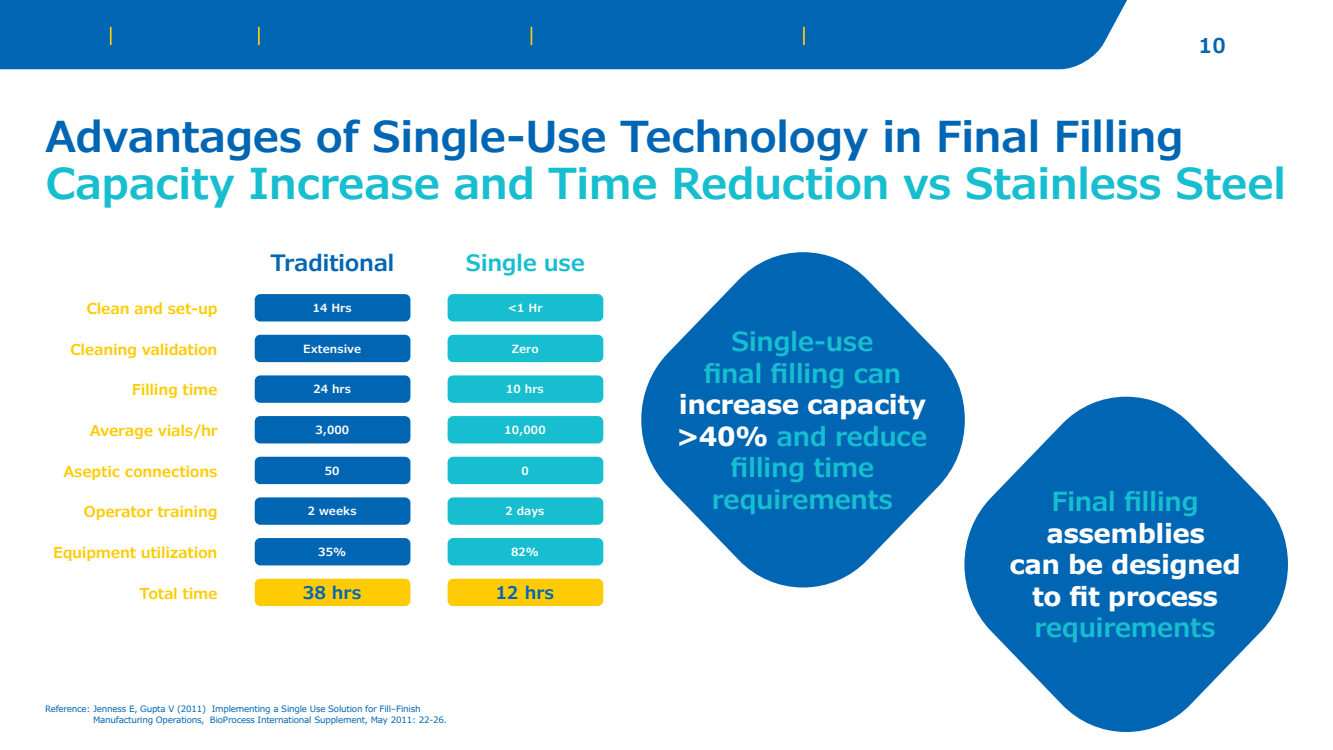
<style>
.page{position:relative;width:1333px;height:750px;background:#fff}
.page>*{position:absolute;margin:0;border:0;box-sizing:border-box;transform-origin:0 0}
.t1{font:600 42.5px "Verdana Pro";letter-spacing:-.02em;color:#16becf}
.t2{font:600 42.5px "Verdana Pro";letter-spacing:-.02em;color:#0066b3}
.t3{font:600 26.25px/31.5px "Verdana Pro";letter-spacing:-.02em;color:#16becf;text-align:center}
.t4{font:700 26.25px/31.5px "Verdana Pro";letter-spacing:-.02em;color:#fff;text-align:center}
.t5{font:600 22.5px "Verdana Pro";letter-spacing:-.02em;color:#0066b3}
.t6{font:600 22.5px "Verdana Pro";letter-spacing:-.02em;color:#16becf}
.t7{font:600 20.38px "Verdana Pro";color:#0066b3}
.t8{font:600 17.5px "Verdana Pro";color:#0066b3}
.t9{font:600 15px "Verdana Pro";letter-spacing:-.02em;color:#ffcb05}
.t10{font:600 11.25px "Verdana Pro";color:#fff}
.t11{font:8.75px/11.2px "Verdana Pro";letter-spacing:-.025em;color:#0066b3}
.s1{font-weight:700;color:#fff}
</style>
<div class="page">
<div style="left:0;top:0;width:1127px;height:69px;background:#0066b3"></div>
<svg style="left:803px;top:27px;width:1px;height:18px"></svg>
<svg style="left:530px;top:27px;width:2px;height:18px"></svg>
<svg style="left:258px;top:27px;width:2px;height:18px"></svg>
<svg style="left:110px;top:27px;width:2px;height:18px"></svg>
<div style="left:255px;top:294px;width:155px;height:27px;background:#0066b3;border-radius:6px"></div>
<div style="left:447px;top:294px;width:156px;height:27px;background:#16becf;border-radius:6px"></div>
<div style="left:255px;top:457px;width:155px;height:27px;background:#0066b3;border-radius:6px"></div>
<div style="left:447px;top:457px;width:156px;height:27px;background:#16becf;border-radius:6px"></div>
<div style="left:255px;top:375px;width:155px;height:28px;background:#0066b3;border-radius:6px"></div>
<div style="left:447px;top:375px;width:156px;height:28px;background:#16becf;border-radius:6px"></div>
<div style="left:255px;top:538px;width:155px;height:27px;background:#0066b3;border-radius:6px"></div>
<div style="left:447px;top:538px;width:156px;height:27px;background:#16becf;border-radius:6px"></div>
<div style="left:255px;top:335px;width:155px;height:27px;background:#0066b3;border-radius:6px"></div>
<div style="left:447px;top:335px;width:156px;height:27px;background:#16becf;border-radius:6px"></div>
<div style="left:255px;top:497px;width:155px;height:28px;background:#0066b3;border-radius:6px"></div>
<div style="left:447px;top:497px;width:156px;height:28px;background:#16becf;border-radius:6px"></div>
<div style="left:255px;top:416px;width:155px;height:27px;background:#0066b3;border-radius:6px"></div>
<div style="left:447px;top:416px;width:156px;height:27px;background:#16becf;border-radius:6px"></div>
<div style="left:255px;top:579px;width:155px;height:27px;background:#ffcb05;border-radius:6px"></div>
<div style="left:447px;top:579px;width:156px;height:27px;background:#ffcb05;border-radius:6px"></div>
<svg style="left:641px;top:252px;width:323px;height:335px;fill:#0066b3"></svg>
<svg style="left:964px;top:397px;width:324px;height:335px;fill:#0066b3"></svg>
<h3 class="t7" style="left:1199px;top:32px;width:28px">10</h3>
<h1 class="t2" style="left:45px;top:109px;width:1140px">Advantages of Single-Use Technology in Final Filling</h1>
<h1 class="t1" style="left:45px;top:157px;width:1242px">Capacity Increase and Time Reduction vs Stainless Steel</h1>
<h3 class="t5" style="left:271px;top:248px;width:125px">Traditional</h3>
<h3 class="t6" style="left:466px;top:248px;width:120px">Single use</h3>
<h3 class="t9" style="left:86px;top:299px;width:133px">Clean and set-up</h3>
<p class="t10" style="left:313px;top:301px;width:41px">14 Hrs</p>
<p class="t10" style="left:508px;top:301px;width:36px">&lt;1 Hr</p>
<h3 class="t9" style="left:70px;top:340px;width:149px">Cleaning validation</h3>
<p class="t10" style="left:303px;top:341px;width:60px">Extensive</p>
<p class="t10" style="left:511px;top:341px;width:29px">Zero</p>
<h3 class="t9" style="left:132px;top:380px;width:87px">Filling time</h3>
<p class="t10" style="left:313px;top:382px;width:39px">24 hrs</p>
<p class="t10" style="left:506px;top:382px;width:39px">10 hrs</p>
<h3 class="t9" style="left:90px;top:421px;width:129px">Average vials/hr</h3>
<p class="t10" style="left:315px;top:423px;width:35px">3,000</p>
<p class="t10" style="left:504px;top:423px;width:43px">10,000</p>
<h3 class="t9" style="left:63px;top:462px;width:156px">Aseptic connections</h3>
<p class="t10" style="left:325px;top:463px;width:16px">50</p>
<p class="t10" style="left:521px;top:463px;width:9px">0</p>
<h3 class="t9" style="left:83px;top:502px;width:136px">Operator training</h3>
<p class="t10" style="left:308px;top:504px;width:50px">2 weeks</p>
<p class="t10" style="left:505px;top:504px;width:41px">2 days</p>
<h3 class="t9" style="left:53px;top:543px;width:166px">Equipment utilization</h3>
<p class="t10" style="left:318px;top:545px;width:29px">35%</p>
<p class="t10" style="left:511px;top:545px;width:29px">82%</p>
<h3 class="t9" style="left:140px;top:583px;width:79px">Total time</h3>
<h3 class="t8" style="left:303px;top:581px;width:60px">38 hrs</h3>
<h3 class="t8" style="left:496px;top:581px;width:60px">12 hrs</h3>
<p class="t11" style="left:93px;top:703px;width:355px;text-indent:-48px">Reference: Jenness E, Gupta V (2011) Implementing a Single Use Solution for Fill–Finish<br>Manufacturing Operations, BioProcess International Supplement, May 2011: 22-26.</p>
<h2 class="t3" style="left:704px;top:326px;width:199px">Single-use final filling can</h2>
<h2 class="t3" style="left:676px;top:389px;width:252px"><span class="s1">increase capacity &gt;40%</span> and reduce filling time requirements</h2>
<h2 class="t3" style="left:1051px;top:486px;width:149px">Final filling</h2>
<h2 class="t4" style="left:1009px;top:518px;width:233px">assemblies<br>can be designed to fit process</h2>
<h2 class="t3" style="left:1034px;top:612px;width:183px">requirements</h2>
</div>
